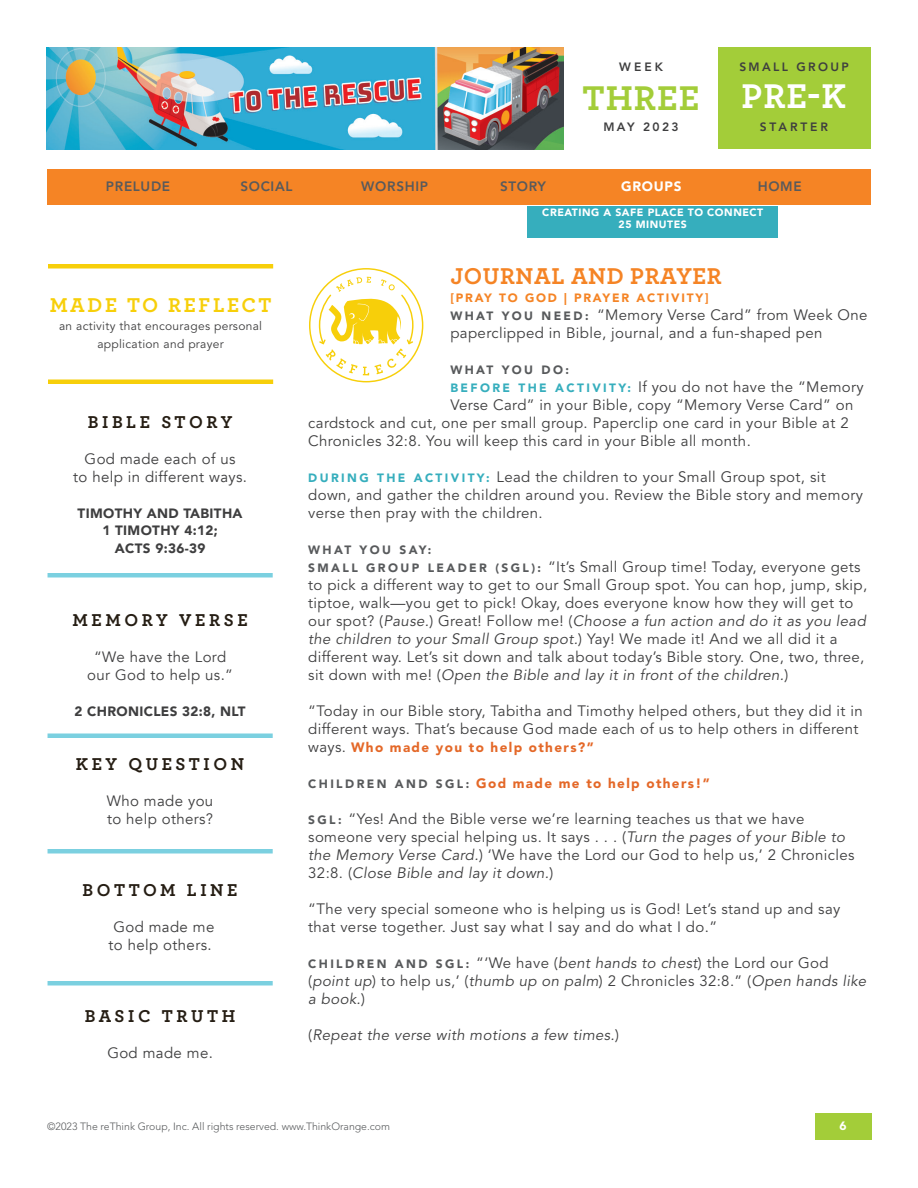
<style>
.page{position:relative;width:918px;height:1188px;background:#fff}
.page>*{position:absolute;margin:0;border:0;box-sizing:border-box;transform-origin:0 0}
.t1{font:700 36px "Archer Pro";letter-spacing:.025em;color:#a3cd39}
.t2{font:700 36px "Archer Pro";color:#fff}
.t3{font:700 24px "Archer Pro";letter-spacing:.025em;color:#f58425}
.t4{font:700 21px "Archer Pro";letter-spacing:.125em;color:#f7cf0a}
.t5{font:700 18px "Archer Pro";letter-spacing:.2em;color:#251d13}
.t6{font:15px/18px "Avenir LT Std";letter-spacing:.025em;color:#3e3e3f}
.t7{font:15px/18px "Avenir";letter-spacing:.025em;color:#3e3e3f;text-align:center}
.t8{font:italic 15px "Avenir LT Std";letter-spacing:.025em;color:#3e3e3f}
.t9{font:900 13.5px "Avenir LT Std";letter-spacing:.1em;color:#e46828}
.t10{font:900 13.5px/18px "Avenir";letter-spacing:.025em;color:#3e3e3f;text-align:center}
.t11{font:800 13.5px "Avenir LT Std";letter-spacing:.05em;color:#585a5c}
.t12{font:900 13.5px "Avenir LT Std";letter-spacing:.05em;color:#fff}
.t13{font:12px/18px "Avenir LT Std";letter-spacing:.025em;color:#3e3e3f;text-align:center}
.t14{font:900 12px "Avenir LT Std";letter-spacing:.15em;color:#f58425}
.t15{font:800 12px "Avenir LT Std";letter-spacing:.2em;color:#3e3e3f}
.t16{font:900 12px "Avenir LT Std";letter-spacing:.2em;color:#585a5c}
.t17{font:800 12px "Avenir LT Std";letter-spacing:.25em;color:#3e3e3f}
.t18{font:900 12px "Avenir LT Std";color:#fff}
.t19{font:300 10.5px "Avenir LT Std";color:#585a5c}
.t20{font:900 10.5px/12px "Avenir LT Std";letter-spacing:.05em;color:#fff;text-align:center}
.s1{font-weight:900;font-size:12px;color:#585a5c}
.s2{font-weight:900;font-size:12px;color:#36aebd}
.s3{font-style:italic}
.s4{font-weight:400;font-size:15px;color:#3e3e3f}
.s5{font-size:12px;color:#585a5c}
.s6{font-style:normal}
</style>
<div class="page">
<img style="left:46px;top:47px;width:518px;height:102px">
<div style="left:717px;top:47px;width:154px;height:102px;background:#a3cd39"></div>
<div style="left:48px;top:573px;width:225px;height:5px;background:#7bd0e0"></div>
<hr style="left:48px;top:734px;width:225px;height:4px;background:#7bd0e0">
<div style="left:48px;top:849px;width:225px;height:5px;background:#7bd0e0"></div>
<div style="left:48px;top:981px;width:225px;height:5px;background:#7bd0e0"></div>
<svg style="left:309px;top:268px;width:114px;height:114px"></svg>
<hr style="left:48px;top:380px;width:225px;height:4px;background:#f7cf0a">
<hr style="left:48px;top:264px;width:225px;height:4px;background:#f7cf0a">
<div style="left:47px;top:170px;width:824px;height:36px;background:#f58425"></div>
<div style="left:527px;top:206px;width:251px;height:32px;background:#36aebd"></div>
<div style="left:815px;top:1113px;width:57px;height:27px;background:#a3cd39"></div>
<p class="t15" style="left:619px;top:59px;width:45px">WEEK</p>
<p class="t15" style="left:739px;top:59px;width:111px">SMALL GROUP</p>
<h1 class="t1" style="left:583px;top:69px;width:118px">THREE</h1>
<h1 class="t2" style="left:742px;top:68px;width:106px">PRE-K</h1>
<p class="t15" style="left:603px;top:120px;width:77px">MAY 2023</p>
<p class="t17" style="left:760px;top:120px;width:70px">STARTER</p>
<p class="t11" style="left:106px;top:178px;width:66px">PRELUDE</p>
<p class="t11" style="left:240px;top:178px;width:54px">SOCIAL</p>
<p class="t11" style="left:361px;top:178px;width:68px">WORSHIP</p>
<p class="t11" style="left:500px;top:178px;width:47px">STORY</p>
<p class="t12" style="left:621px;top:178px;width:62px">GROUPS</p>
<p class="t11" style="left:758px;top:178px;width:46px">HOME</p>
<p class="t20" style="left:542px;top:207px;width:223px">CREATING A SAFE PLACE TO CONNECT<br>25 MINUTES</p>
<h3 class="t4" style="left:50px;top:288px;width:223px">MADE TO REFLECT</h3>
<p class="t13" style="left:59px;top:317px;width:205px">an activity that encourages personal application and prayer</p>
<p class="t5" style="left:88px;top:407px;width:146px">BIBLE STORY</p>
<p class="t7" style="left:73px;top:450px;width:175px">God made each of us<br>to help in different ways.</p>
<p class="t10" style="left:78px;top:503px;width:167px">TIMOTHY AND TABITHA<br>1 TIMOTHY 4:12;<br>ACTS 9:36-39</p>
<p class="t5" style="left:72px;top:605px;width:177px">MEMORY VERSE</p>
<p class="t7" style="left:87px;top:648px;width:147px">“We have the Lord our God to help us.”</p>
<p class="t10" style="left:75px;top:701px;width:173px">2 CHRONICLES 32:8, NLT</p>
<p class="t5" style="left:76px;top:749px;width:170px">KEY QUESTION</p>
<p class="t7" style="left:107px;top:792px;width:108px;text-align:left">Who made you to help others?</p>
<p class="t5" style="left:83px;top:875px;width:156px">BOTTOM LINE</p>
<p class="t7" style="left:109px;top:918px;width:107px">God made me to help others.</p>
<p class="t5" style="left:85px;top:1001px;width:152px">BASIC TRUTH</p>
<p class="t7" style="left:107px;top:1044px;width:107px">God made me.</p>
<h2 class="t3" style="left:450px;top:257px;width:273px">JOURNAL AND PRAYER</h2>
<p class="t14" style="left:450px;top:290px;width:260px">[PRAY TO GOD | PRAYER ACTIVITY]</p>
<p class="t6" style="left:450px;top:306px;width:419px"><span class="s1">W H AT Y O U N E E D :</span> “Memory Verse Card” from Week One paperclipped in Bible, journal, and a fun-shaped pen</p>
<p class="t16" style="left:450px;top:362px;width:120px">WHAT YOU DO:</p>
<p class="t6" style="left:450px;top:378px;width:415px"><span class="s2">B E F O R E T H E A C T I V I TY:</span> If you do not have the “Memory</p>
<p class="t6" style="left:450px;top:396px;width:405px">Verse Card” in your Bible, copy “Memory Verse Card” on</p>
<p class="t6" style="left:308px;top:414px;width:542px">cardstock and cut, one per small group. Paperclip one card in your Bible at 2</p>
<p class="t6" style="left:308px;top:432px;width:444px">Chronicles 32:8. You will keep this card in your Bible all month.</p>
<p class="t6" style="left:308px;top:468px;width:556px"><span class="s2">D U R I N G T H E A C T I V I T Y:</span> Lead the children to your Small Group spot, sit down, and gather the children around you. Review the Bible story and memory verse then pray with the children.</p>
<p class="t16" style="left:308px;top:542px;width:125px">WHAT YOU SAY:</p>
<p class="t6" style="left:308px;top:558px;width:561px"><span class="s1">S M A L L G R O U P L E A D E R ( S G L ) :</span> “It’s Small Group time! Today, everyone gets to pick a different way to get to our Small Group spot. You can hop, jump, skip, tiptoe, walk—you get to pick! Okay, does everyone know how they will get to our spot? (<span class="s3">Pause.</span>) Great! Follow me! (<span class="s3">Choose a fun action and do it as you lead the children to your Small Group spot.</span>) Yay! We made it! And we all did it a different way. Let’s sit down and talk about today’s Bible story. One, two, three, sit down with me! (<span class="s3">Open the Bible and lay it in front of the children.</span>)</p>
<p class="t6" style="left:308px;top:702px;width:556px">“Today in our Bible story, Tabitha and Timothy helped others, but they did it in different ways. That’s because God made each of us to help others in different</p>
<p class="t9" style="left:308px;top:739px;width:287px"><span class="s4">ways.</span> Who made you to help others?”</p>
<p class="t9" style="left:308px;top:775px;width:403px"><span class="s5">CHILDREN AND SGL:</span> God made me to help others!”</p>
<p class="t6" style="left:308px;top:810px;width:548px"><span class="s1">S G L :</span> “Yes! And the Bible verse we’re learning teaches us that we have someone very special helping us. It says . . . (<span class="s3">Turn the pages of your Bible to the Memory Verse Card.</span>) ‘We have the Lord our God to help us,’ 2 Chronicles 32:8. (<span class="s3">Close Bible and lay it down.</span>)</p>
<p class="t6" style="left:308px;top:900px;width:534px">“The very special someone who is helping us is God! Let’s stand up and say that verse together. Just say what I say and do what I do.”</p>
<p class="t6" style="left:308px;top:954px;width:560px"><span class="s1">C H I L D R E N A N D S G L :</span> “‘We have (<span class="s3">bent hands to chest</span>) the Lord our God (<span class="s3">point up</span>) to help us,’ (<span class="s3">thumb up on palm</span>) 2 Chronicles 32:8.” (<span class="s3">Open hands like a book.</span>)</p>
<p class="t8" style="left:308px;top:1026px;width:312px"><span class="s6">(</span>Repeat the verse with motions a few times.<span class="s6">)</span></p>
<p class="t19" style="left:47px;top:1120px;width:344px">©2023 The reThink Group, Inc. All rights reserved. www.ThinkOrange.com</p>
<p class="t18" style="left:840px;top:1118px;width:9px">6</p>
</div>
